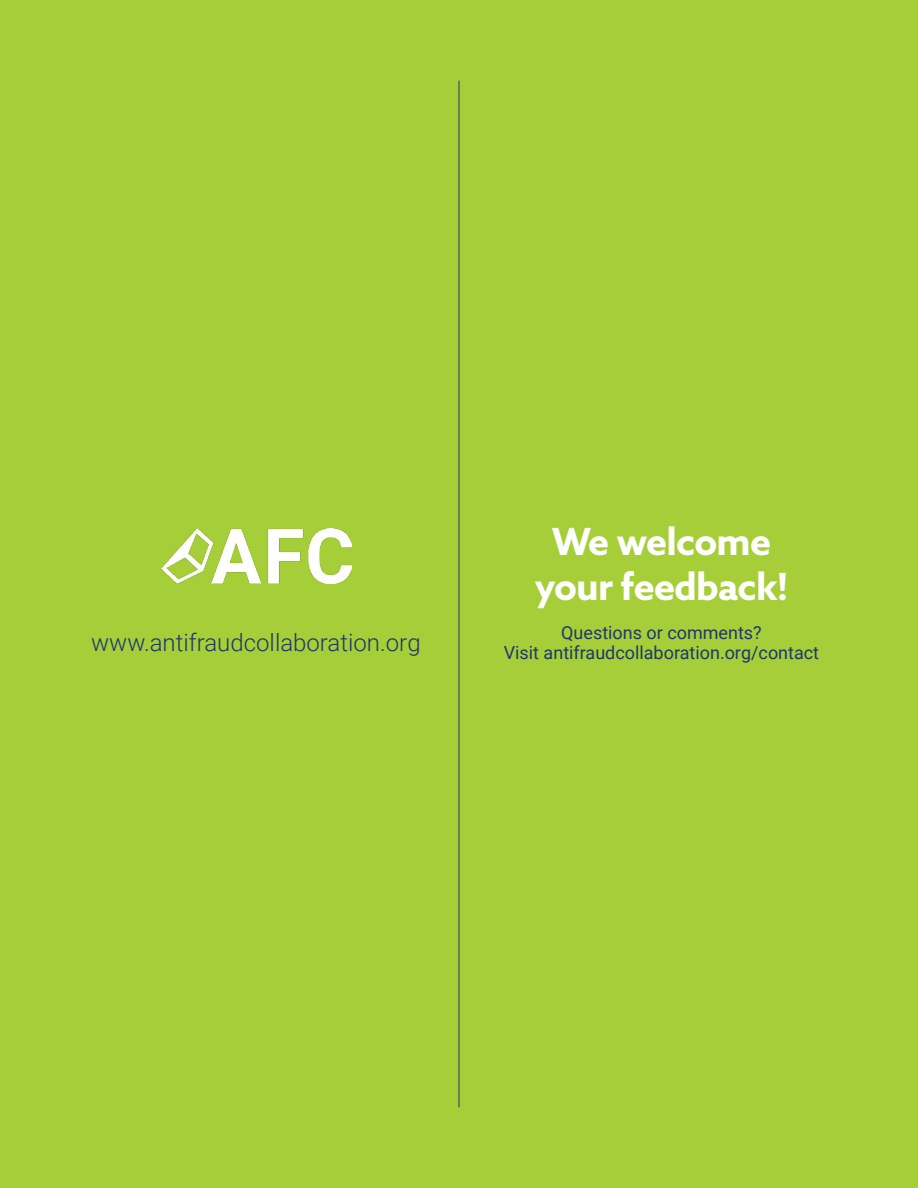
<style>
.page{position:relative;width:918px;height:1188px;background:#a6ce39}
.page>*{position:absolute;margin:0;border:0;box-sizing:border-box;transform-origin:0 0}
.t1{font:700 37.5px/45px "Azo Sans";letter-spacing:-.02em;color:#fff;text-align:center}
.t2{font:300 24px "Roboto";color:#1f376c}
.t3{font:18px "Roboto";color:#1f376c}
</style>
<div class="page">
<hr style="left:459px;top:81px;width:1px;height:1026px;background:#1f376c">
<img style="left:161px;top:528px;width:191px;height:55px">
<h2 class="t2" style="left:91px;top:625px;width:331px">www.antifraudcollaboration.org</h2>
<h1 class="t1" style="left:535px;top:518px;width:255px">We welcome your feedback!</h1>
<p class="t3" style="left:561px;top:620px;width:202px">Questions or comments?</p>
<p class="t3" style="left:504px;top:640px;width:317px">Visit antifraudcollaboration.org/contact</p>
</div>
